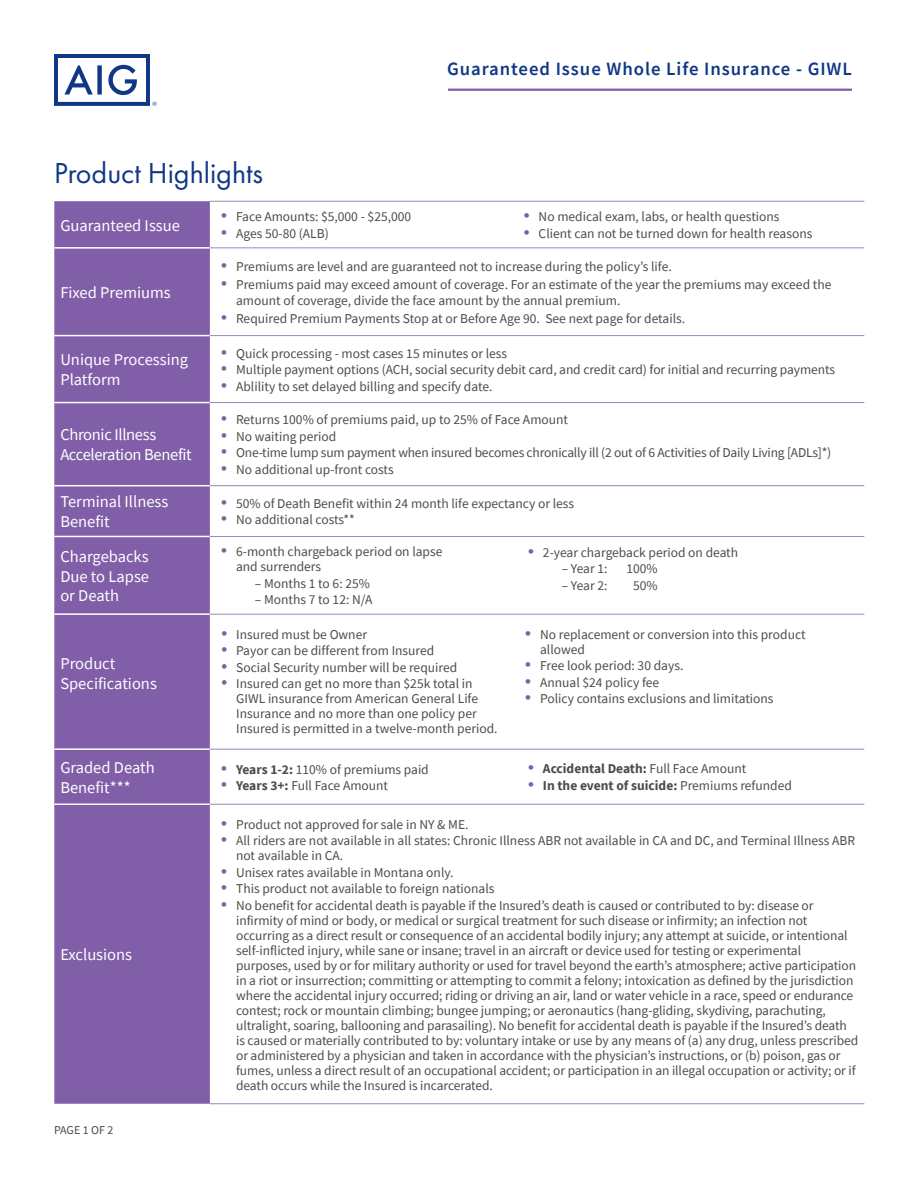
<style>
.page{position:relative;width:918px;height:1188px;background:#fff}
.page>*{position:absolute;margin:0;border:0;box-sizing:border-box;transform-origin:0 0}
.t1{font:30px "Futura PT";color:#103785}
.t2{font:600 18.75px "Source Sans Pro";letter-spacing:.05em;color:#103785}
.t3{font:16.5px/19.8px "Source Sans Pro";color:#fff}
.t4{font:16.5px/19.8px "Source Sans Pro";letter-spacing:-.02em;color:#fff}
.t5{font:13.5px/15px "Source Sans Pro";letter-spacing:-.005em;color:#4b4c4d}
.t6{font:700 13.5px "Source Sans Pro";color:#4b4c4d}
.t7{font:12px "Source Sans Pro";letter-spacing:-.005em;color:#4b4c4d}
.s1{font-family:"Futura PT";font-size:16.5px;color:#815ea8}
.s2{font-weight:700}
.s3{font-family:"Futura PT";font-weight:400;font-size:16.5px;color:#815ea8}
.s4{font-weight:400}
</style>
<div class="page">
<svg style="left:54px;top:54px;width:103px;height:52px"></svg>
<hr style="left:448px;top:89px;width:404px;height:2px;background:#815ea8">
<div style="left:54px;top:201px;width:156px;height:903px;background:#815ea8"></div>
<hr style="left:54px;top:247px;width:156px;height:2px;background:#fff">
<hr style="left:54px;top:335px;width:156px;height:1px;background:#fff">
<hr style="left:54px;top:402px;width:156px;height:1px;background:#fff">
<hr style="left:54px;top:485px;width:156px;height:1px;background:#fff">
<hr style="left:54px;top:536px;width:156px;height:1px;background:#fff">
<hr style="left:54px;top:613px;width:156px;height:2px;background:#fff">
<hr style="left:54px;top:748px;width:156px;height:2px;background:#fff">
<hr style="left:54px;top:804px;width:156px;height:1px;background:#fff">
<hr style="left:210px;top:201px;width:654px;height:1px;background:#9c85bd">
<hr style="left:210px;top:247px;width:654px;height:1px;background:#9c85bd">
<hr style="left:210px;top:335px;width:654px;height:1px;background:#9c85bd">
<hr style="left:210px;top:402px;width:654px;height:1px;background:#9c85bd">
<hr style="left:210px;top:485px;width:654px;height:1px;background:#9c85bd">
<hr style="left:210px;top:536px;width:654px;height:1px;background:#9c85bd">
<hr style="left:210px;top:614px;width:654px;height:1px;background:#9c85bd">
<hr style="left:210px;top:749px;width:654px;height:1px;background:#9c85bd">
<hr style="left:210px;top:804px;width:654px;height:1px;background:#9c85bd">
<hr style="left:210px;top:1103px;width:654px;height:1px;background:#9c85bd">
<h1 class="t1" style="left:54px;top:155px;width:211px">Product Highlights</h1>
<p class="t3" style="left:60px;top:215px;width:121px">Guaranteed Issue</p>
<p class="t5" style="left:216px;top:209px;width:197px"><span class="s1">•</span> Face Amounts: $5,000 - $25,000</p>
<p class="t5" style="left:216px;top:226px;width:115px"><span class="s1">•</span> Ages 50-80 (ALB)</p>
<h2 class="t2" style="left:447px;top:56px;width:406px">Guaranteed Issue Whole Life Insurance - GIWL</h2>
<p class="t5" style="left:518px;top:209px;width:263px"><span class="s1">•</span> No medical exam, labs, or health questions</p>
<p class="t5" style="left:518px;top:226px;width:296px"><span class="s1">•</span> Client can not be turned down for health reasons</p>
<p class="t3" style="left:60px;top:282px;width:112px">Fixed Premiums</p>
<p class="t5" style="left:216px;top:258px;width:457px"><span class="s1">•</span> Premiums are level and are guaranteed not to increase during the policy’s life.</p>
<p class="t5" style="left:236px;top:276px;width:597px;line-height:16.5px;text-indent:-20px"><span class="s1">•</span> Premiums paid may exceed amount of coverage. For an estimate of the year the premiums may exceed the amount of coverage, divide the face amount by the annual premium.</p>
<p class="t5" style="left:216px;top:311px;width:471px"><span class="s1">•</span> Required Premium Payments Stop at or Before Age 90. See next page for details.</p>
<p class="t3" style="left:60px;top:350px;width:129px">Unique Processing<br>Platform</p>
<p class="t5" style="left:216px;top:346px;width:293px"><span class="s1">•</span> Quick processing - most cases 15 minutes or less</p>
<p class="t5" style="left:216px;top:362px;width:621px"><span class="s1">•</span> Multiple payment options (ACH, social security debit card, and credit card) for initial and recurring payments</p>
<p class="t5" style="left:216px;top:379px;width:278px"><span class="s1">•</span> Ablility to set delayed billing and specify date.</p>
<p class="t4" style="left:60px;top:425px;width:133px">Chronic Illness<br>Acceleration Benefit</p>
<p class="t5" style="left:216px;top:412px;width:354px"><span class="s1">•</span> Returns 100% of premiums paid, up to 25% of Face Amount</p>
<p class="t5" style="left:216px;top:429px;width:122px"><span class="s1">•</span> No waiting period</p>
<p class="t5" style="left:216px;top:445px;width:617px"><span class="s1">•</span> One-time lump sum payment when insured becomes chronically ill (2 out of 6 Activities of Daily Living [ADLs]*)</p>
<p class="t5" style="left:216px;top:462px;width:179px"><span class="s1">•</span> No additional up-front costs</p>
<p class="t3" style="left:60px;top:492px;width:110px">Terminal Illness<br>Benefit</p>
<p class="t5" style="left:216px;top:496px;width:360px"><span class="s1">•</span> 50% of Death Benefit within 24 month life expectancy or less</p>
<p class="t5" style="left:216px;top:512px;width:140px"><span class="s1">•</span> No additional costs**</p>
<p class="t3" style="left:60px;top:546px;width:90px;text-align:justify">Chargebacks Due to Lapse or Death</p>
<p class="t5" style="left:236px;top:544px;width:208px;text-indent:-20px"><span class="s1">•</span> 6-month chargeback period on lapse and surrenders</p>
<p class="t5" style="left:255px;top:576px;width:117px">– Months 1 to 6: 25%</p>
<p class="t5" style="left:255px;top:592px;width:119px">– Months 7 to 12: N/A</p>
<p class="t3" style="left:60px;top:653px;width:98px">Product<br>Specifications</p>
<p class="t5" style="left:216px;top:627px;width:153px"><span class="s1">•</span> Insured must be Owner</p>
<p class="t5" style="left:216px;top:643px;width:220px"><span class="s1">•</span> Payor can be different from Insured</p>
<p class="t5" style="left:216px;top:660px;width:243px"><span class="s1">•</span> Social Security number will be required</p>
<p class="t5" style="left:236px;top:676px;width:263px;text-indent:-20px"><span class="s1">•</span> Insured can get no more than $25k total in GIWL insurance from American General Life Insurance and no more than one policy per Insured is permitted in a twelve-month period.</p>
<p class="t3" style="left:60px;top:758px;width:96px">Graded Death<br>Benefit***</p>
<p class="t5" style="left:216px;top:761px;width:214px"><span class="s1">•</span> <span class="s2">Years 1-2:</span> 110% of premiums paid</p>
<p class="t5" style="left:216px;top:778px;width:174px"><span class="s1">•</span> <span class="s2">Years 3+:</span> Full Face Amount</p>
<p class="t5" style="left:523px;top:545px;width:217px"><span class="s1">•</span> 2-year chargeback period on death</p>
<p class="t5" style="left:562px;top:561px;width:47px">– Year 1:</p>
<p class="t5" style="left:626px;top:561px;width:33px">100%</p>
<p class="t5" style="left:562px;top:578px;width:47px">– Year 2:</p>
<p class="t5" style="left:633px;top:578px;width:26px">50%</p>
<p class="t5" style="left:540px;top:627px;width:267px;text-indent:-20px"><span class="s1">•</span> No replacement or conversion into this product allowed</p>
<p class="t5" style="left:520px;top:658px;width:165px"><span class="s1">•</span> Free look period: 30 days.</p>
<p class="t5" style="left:520px;top:675px;width:141px"><span class="s1">•</span> Annual $24 policy fee</p>
<p class="t5" style="left:520px;top:691px;width:255px"><span class="s1">•</span> Policy contains exclusions and limitations</p>
<p class="t6" style="left:523px;top:760px;width:225px"><span class="s3">•</span> Accidental Death: <span class="s4">Full Face Amount</span></p>
<p class="t6" style="left:523px;top:776px;width:271px"><span class="s3">•</span> In the event of suicide: <span class="s4">Premiums refunded</span></p>
<p class="t3" style="left:60px;top:945px;width:73px">Exclusions</p>
<p class="t7" style="left:54px;top:1122px;width:61px">PAGE 1 OF 2</p>
<p class="t5" style="left:216px;top:816px;width:254px"><span class="s1">•</span> Product not approved for sale in NY &amp; ME.</p>
<p class="t5" style="left:236px;top:833px;width:620px;text-indent:-20px"><span class="s1">•</span> All riders are not available in all states: Chronic Illness ABR not available in CA and DC, and Terminal Illness ABR not available in CA.</p>
<p class="t5" style="left:216px;top:864px;width:239px"><span class="s1">•</span> Unisex rates available in Montana only.</p>
<p class="t5" style="left:216px;top:881px;width:280px"><span class="s1">•</span> This product not available to foreign nationals</p>
<p class="t5" style="left:236px;top:898px;width:624px;text-indent:-20px"><span class="s1">•</span> No benefit for accidental death is payable if the Insured’s death is caused or contributed to by: disease or infirmity of mind or body, or medical or surgical treatment for such disease or infirmity; an infection not occurring as a direct result or consequence of an accidental bodily injury; any attempt at suicide, or intentional self-inflicted injury, while sane or insane; travel in an aircraft or device used for testing or experimental purposes, used by or for military authority or used for travel beyond the earth’s atmosphere; active participation in a riot or insurrection; committing or attempting to commit a felony; intoxication as defined by the jurisdiction where the accidental injury occurred; riding or driving an air, land or water vehicle in a race, speed or endurance contest; rock or mountain climbing; bungee jumping; or aeronautics (hang-gliding, skydiving, parachuting, ultralight, soaring, ballooning and parasailing). No benefit for accidental death is payable if the Insured’s death is caused or materially contributed to by: voluntary intake or use by any means of (a) any drug, unless prescribed or administered by a physician and taken in accordance with the physician’s instructions, or (b) poison, gas or fumes, unless a direct result of an occupational accident; or participation in an illegal occupation or activity; or if death occurs while the Insured is incarcerated.</p>
</div>
